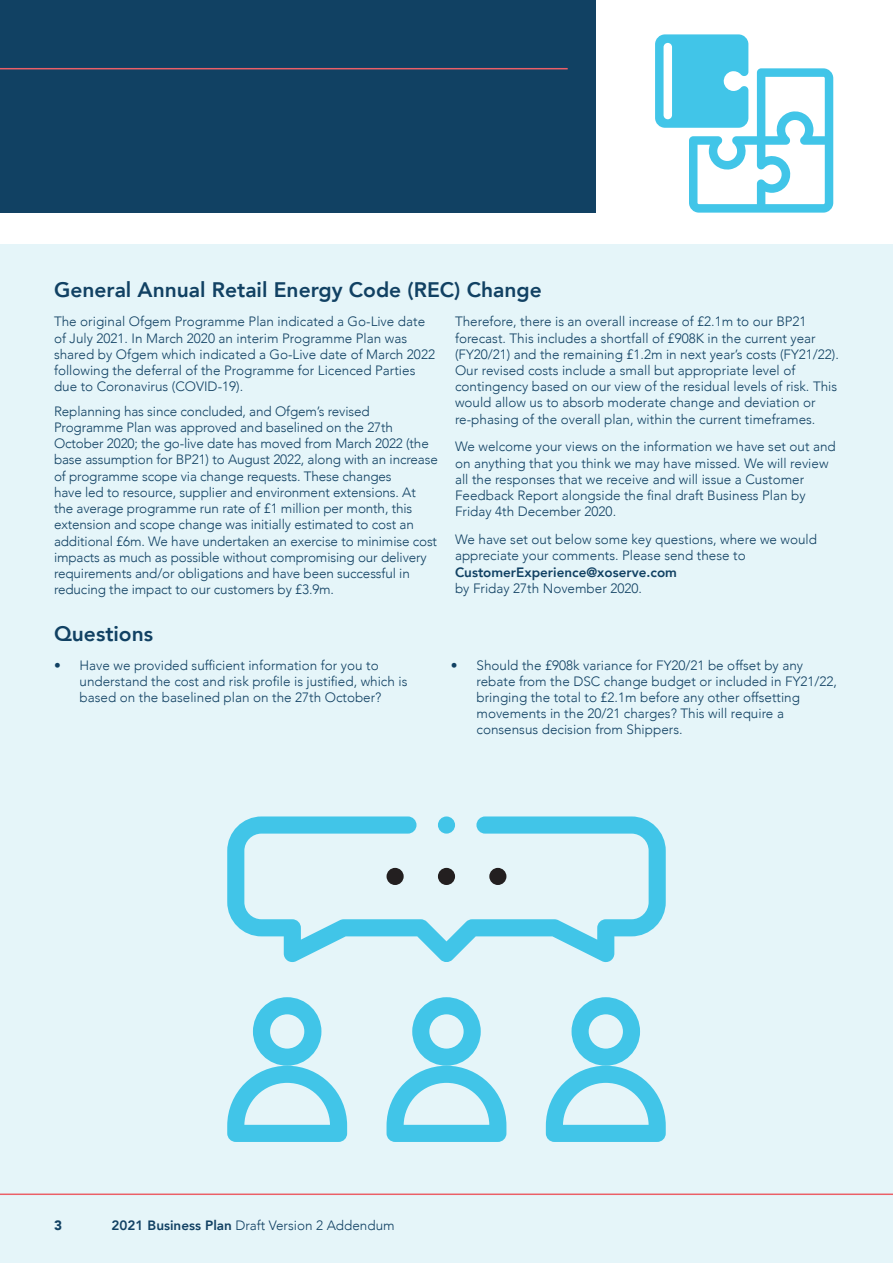
<style>
.page{position:relative;width:893px;height:1263px;background:#fff}
.page>*{position:absolute;margin:0;border:0;box-sizing:border-box;transform-origin:0 0}
.t1{font:800 21px "Avenir";color:#114163}
.t2{font:300 13.5px/16.2px "Avenir";color:#114163}
.t3{font:800 13.5px "Avenir";color:#114163}
.t4{font:900 13.5px "Avenir";color:#114163}
.s1{font-weight:800}
</style>
<div class="page">
<div style="left:0;top:0;width:595px;height:213px;background:#114163"></div>
<div style="left:0;top:244px;width:893px;height:1019px;background:#e5f5f9"></div>
<hr style="left:0;top:68px;width:568px;height:1px;background:#eb5f67">
<hr style="left:0;top:1193px;width:893px;height:2px;background:#eb5f67">
<svg style="left:655px;top:34px;width:178px;height:179px"></svg>
<svg style="left:387px;top:997px;width:119px;height:145px"></svg>
<svg style="left:227px;top:997px;width:120px;height:145px"></svg>
<svg style="left:546px;top:997px;width:120px;height:145px"></svg>
<svg style="left:227px;top:816px;width:439px;height:147px"></svg>
<div style="left:438px;top:816px;width:17px;height:18px;background:#41c5e8;border-radius:50%"></div>
<h1 class="t1" style="left:54px;top:274px;width:489px">General Annual Retail Energy Code (REC) Change</h1>
<p class="t2" style="left:54px;top:314px;width:383px">The original Ofgem Programme Plan indicated a Go-Live date of July 2021. In March 2020 an interim Programme Plan was shared by Ofgem which indicated a Go-Live date of March 2022 following the deferral of the Programme for Licenced Parties due to Coronavirus (COVID-19).</p>
<p class="t2" style="left:54px;top:403px;width:385px">Replanning has since concluded, and Ofgem’s revised Programme Plan was approved and baselined on the 27th October 2020; the go-live date has moved from March 2022 (the base assumption for BP21) to August 2022, along with an increase of programme scope via change requests. These changes<br>have led to resource, supplier and environment extensions. At the average programme run rate of £1 million per month, this extension and scope change was initially estimated to cost an additional £6m. We have undertaken an exercise to minimise cost impacts as much as possible without compromising our delivery requirements and/or obligations and have been successful in reducing the impact to our customers by £3.9m.</p>
<p class="t2" style="left:455px;top:314px;width:385px">Therefore, there is an overall increase of £2.1m to our BP21 forecast. This includes a shortfall of £908K in the current year (FY20/21) and the remaining £1.2m in next year’s costs (FY21/22).<br>Our revised costs include a small but appropriate level of contingency based on our view of the residual levels of risk. This would allow us to absorb moderate change and deviation or re-phasing of the overall plan, within the current timeframes.</p>
<p class="t2" style="left:455px;top:439px;width:382px">We welcome your views on the information we have set out and on anything that you think we may have missed. We will review all the responses that we receive and will issue a Customer Feedback Report alongside the final draft Business Plan by Friday 4th December 2020.</p>
<p class="t2" style="left:455px;top:531px;width:364px">We have set out below some key questions, where we would appreciate your comments. Please send these to</p>
<p class="t3" style="left:455px;top:561px;width:224px">CustomerExperience@xoserve.com</p>
<p class="t2" style="left:455px;top:580px;width:188px">by Friday 27th November 2020.</p>
<h1 class="t1" style="left:54px;top:617px;width:101px">Questions</h1>
<p class="t2" style="left:80px;top:657px;width:329px;text-indent:-26px">• Have we provided sufficient information for you to understand the cost and risk profile is justified, which is based on the baselined plan on the 27th October?</p>
<p class="t2" style="left:476px;top:657px;width:362px;text-indent:-26px">• Should the £908k variance for FY20/21 be offset by any rebate from the DSC change budget or included in FY21/22, bringing the total to £2.1m before any other offsetting movements in the 20/21 charges? This will require a consensus decision from Shippers.</p>
<p class="t4" style="left:54px;top:1214px;width:9px">3</p>
<p class="t2" style="left:112px;top:1217px;width:285px"><span class="s1">2021 Business Plan</span> Draft Version 2 Addendum</p>
</div>
